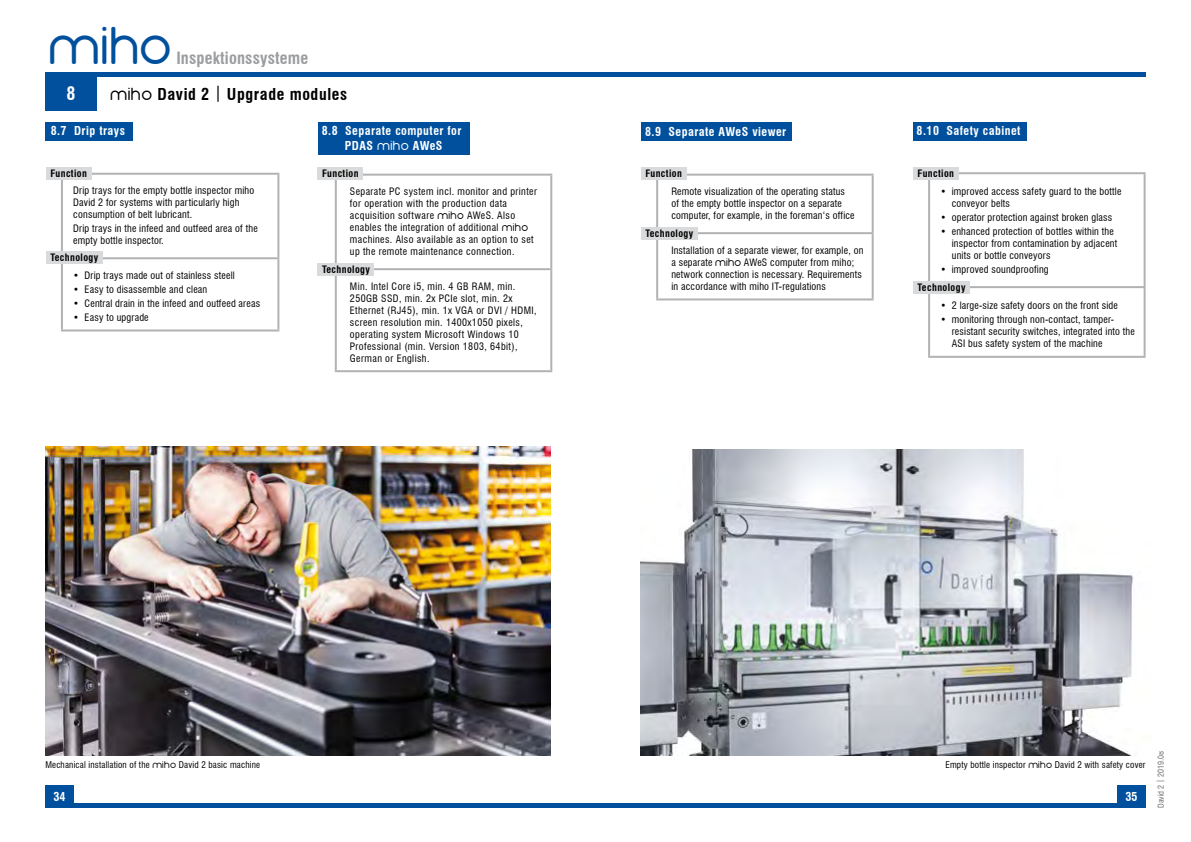
<style>
.page{position:relative;width:1191px;height:842px;background:#fff}
.page>*{position:absolute;margin:0;border:0;box-sizing:border-box;transform-origin:0 0}
.t1{font:50px "miho";color:#00509d}
.t2{font:48.4px "miho";color:#00509d}
.t3{font:700 condensed 18px "Swiss 721 BT";color:#fff}
.t4{font:700 condensed 16.5px "Swiss 721 BT";letter-spacing:.01em;color:#9c9d9f}
.t5{font:700 condensed 16px "Swiss 721 BT";letter-spacing:.04em;color:#000}
.t6{font:700 condensed 12px/14.8px "Swiss 721 BT";letter-spacing:.04em;color:#fff;text-align:center}
.t7{font:condensed 10px/12px "Swiss 721 BT";letter-spacing:.02em;color:#000}
.t8{font:condensed 10px/12px "Swiss 721 BT";letter-spacing:.04em;color:#000}
.t9{font:700 condensed 10px "Swiss 721 BT";letter-spacing:.04em;color:#000}
.t10{font:condensed 9px "Swiss 721 BT";letter-spacing:.02em;color:#000}
.t11{font:condensed 8px "Swiss 721 BT";color:#6f7072}
.s1{font-family:"miho";font-weight:400;font-stretch:normal}
.s2{font-weight:400}
.s3{font-family:"miho";font-stretch:normal}
</style>
<div class="page">
<hr style="left:45px;top:804px;width:1100px;height:4px;background:#00509d">
<div style="left:45px;top:72px;width:1100px;height:5px;background:#00509d"></div>
<div style="left:1117px;top:785px;width:28px;height:23px;background:#00509d"></div>
<div style="left:45px;top:785px;width:29px;height:23px;background:#00509d"></div>
<img style="left:45px;top:446px;width:505px;height:309px">
<div style="left:45px;top:76px;width:51px;height:34px;background:#00509d"></div>
<img style="left:641px;top:450px;width:492px;height:305px">
<div style="left:45px;top:122px;width:88px;height:18px;background:#00509d"></div>
<div style="left:317px;top:122px;width:152px;height:33px;background:#00509d"></div>
<hr style="left:335px;top:174px;width:217px;height:2px;background:#b1b2b4">
<hr style="left:335px;top:176px;width:2px;height:92px;background:#b1b2b4">
<hr style="left:550px;top:176px;width:2px;height:92px;background:#b1b2b4">
<hr style="left:335px;top:268px;width:217px;height:2px;background:#b1b2b4">
<hr style="left:335px;top:270px;width:2px;height:100px;background:#b1b2b4">
<hr style="left:550px;top:270px;width:2px;height:100px;background:#b1b2b4">
<hr style="left:335px;top:370px;width:217px;height:2px;background:#b1b2b4">
<div style="left:317px;top:263px;width:57px;height:13px;background:#d9dadb"></div>
<div style="left:317px;top:167px;width:46px;height:13px;background:#d9dadb"></div>
<hr style="left:656px;top:174px;width:217px;height:2px;background:#b1b2b4">
<hr style="left:656px;top:176px;width:2px;height:56px;background:#b1b2b4">
<hr style="left:871px;top:176px;width:2px;height:56px;background:#b1b2b4">
<hr style="left:656px;top:232px;width:217px;height:2px;background:#b1b2b4">
<hr style="left:656px;top:234px;width:2px;height:64px;background:#b1b2b4">
<hr style="left:871px;top:234px;width:2px;height:64px;background:#b1b2b4">
<hr style="left:656px;top:298px;width:217px;height:2px;background:#b1b2b4">
<div style="left:913px;top:122px;width:113px;height:18px;background:#00509d"></div>
<div style="left:641px;top:123px;width:150px;height:18px;background:#00509d"></div>
<hr style="left:928px;top:172px;width:217px;height:2px;background:#b1b2b4">
<hr style="left:928px;top:174px;width:2px;height:112px;background:#b1b2b4">
<hr style="left:1143px;top:174px;width:2px;height:112px;background:#b1b2b4">
<hr style="left:928px;top:286px;width:217px;height:2px;background:#b1b2b4">
<hr style="left:928px;top:288px;width:2px;height:68px;background:#b1b2b4">
<hr style="left:1143px;top:288px;width:2px;height:68px;background:#b1b2b4">
<hr style="left:928px;top:356px;width:217px;height:2px;background:#b1b2b4">
<div style="left:913px;top:281px;width:56px;height:12px;background:#d9dadb"></div>
<div style="left:641px;top:227px;width:56px;height:13px;background:#d9dadb"></div>
<div style="left:913px;top:167px;width:45px;height:13px;background:#d9dadb"></div>
<div style="left:641px;top:167px;width:45px;height:13px;background:#d9dadb"></div>
<hr style="left:61px;top:173px;width:218px;height:2px;background:#b1b2b4">
<hr style="left:61px;top:175px;width:2px;height:82px;background:#b1b2b4">
<hr style="left:277px;top:175px;width:2px;height:82px;background:#b1b2b4">
<hr style="left:61px;top:257px;width:218px;height:2px;background:#b1b2b4">
<hr style="left:61px;top:259px;width:2px;height:70px;background:#b1b2b4">
<hr style="left:277px;top:259px;width:2px;height:70px;background:#b1b2b4">
<hr style="left:61px;top:329px;width:218px;height:2px;background:#b1b2b4">
<div style="left:46px;top:251px;width:57px;height:13px;background:#d9dadb"></div>
<div style="left:46px;top:167px;width:45px;height:13px;background:#d9dadb"></div>
<h1 class="t1" style="left:52px;top:18px;width:127px">miho</h1>
<h2 class="t2" style="left:48px;top:19px;width:125px">miho</h2>
<h3 class="t4" style="left:176px;top:48px;width:133px">Inspektionssysteme</h3>
<h3 class="t5" style="left:110px;top:85px;width:239px"><span class="s1">miho</span> David 2 <span class="s2">|</span> Upgrade modules</h3>
<h3 class="t3" style="left:66px;top:82px;width:10px">8</h3>
<p class="t6" style="left:51px;top:123px;width:76px">8.7 Drip trays</p>
<p class="t6" style="left:322px;top:123px;width:141px">8.8 Separate computer for<br>PDAS <span class="s1">miho</span> AWeS</p>
<p class="t8" style="left:350px;top:185px;width:188px">Separate PC system incl. monitor and printer for operation with the production data acquisition software <span class="s3">miho</span> AWeS. Also enables the integration of additional <span class="s3">miho </span>machines. Also available as an option to set up the remote maintenance connection.</p>
<p class="t8" style="left:350px;top:280px;width:188px">Min. Intel Core i5, min. 4 GB RAM, min.<br>250GB SSD, min. 2x PCIe slot, min. 2x Ethernet (RJ45), min. 1x VGA or DVI / HDMI, screen resolution min. 1400x1050 pixels, operating system Microsoft Windows 10<br>Professional (min. Version 1803, 64bit), German or English.</p>
<p class="t9" style="left:50px;top:167px;width:38px">Function</p>
<p class="t9" style="left:322px;top:167px;width:38px">Function</p>
<p class="t7" style="left:73px;top:184px;width:183px">Drip trays for the empty bottle inspector miho<br>David 2 for systems with particularly high consumption of belt lubricant.</p>
<p class="t7" style="left:73px;top:222px;width:186px">Drip trays in the infeed and outfeed area of the empty bottle inspector.</p>
<p class="t7" style="left:73px;top:269px;width:163px">• Drip trays made out of stainless steell</p>
<p class="t7" style="left:73px;top:283px;width:136px">• Easy to disassemble and clean</p>
<p class="t7" style="left:73px;top:297px;width:188px">• Central drain in the infeed and outfeed areas</p>
<p class="t7" style="left:73px;top:311px;width:77px">• Easy to upgrade</p>
<p class="t9" style="left:50px;top:251px;width:49px">Technology</p>
<p class="t9" style="left:322px;top:263px;width:49px">Technology</p>
<p class="t6" style="left:645px;top:124px;width:143px">8.9 Separate AWeS viewer</p>
<p class="t6" style="left:916px;top:123px;width:105px">8.10 Safety cabinet</p>
<p class="t9" style="left:645px;top:167px;width:38px">Function</p>
<p class="t9" style="left:917px;top:167px;width:38px">Function</p>
<p class="t7" style="left:671px;top:185px;width:185px">Remote visualization of the operating status of the empty bottle inspector on a separate computer, for example, in the foreman‘s office</p>
<p class="t7" style="left:671px;top:244px;width:194px">Installation of a separate viewer, for example, on a separate <span class="s3">miho</span> AWeS computer from miho; network connection is necessary. Requirements in accordance with miho IT-regulations</p>
<p class="t9" style="left:645px;top:227px;width:49px">Technology</p>
<p class="t7" style="left:951px;top:185px;width:171px;text-indent:-11px">• improved access safety guard to the bottle conveyor belts</p>
<p class="t7" style="left:940px;top:211px;width:173px">• operator protection against broken glass</p>
<p class="t7" style="left:951px;top:225px;width:167px;text-indent:-11px">• enhanced protection of bottles within the inspector from contamination by adjacent units or bottle conveyors</p>
<p class="t7" style="left:940px;top:263px;width:110px">• improved soundproofing</p>
<p class="t7" style="left:940px;top:299px;width:179px">• 2 large-size safety doors on the front side</p>
<p class="t7" style="left:951px;top:313px;width:185px;text-indent:-11px">• monitoring through non-contact, tamper&shy;resistant security switches, integrated into the<br>ASI bus safety system of the machine</p>
<p class="t9" style="left:917px;top:281px;width:49px">Technology</p>
<p class="t10" style="left:45px;top:760px;width:216px">Mechanical installation of the <span class="s3">miho</span> David 2 basic machine</p>
<p class="t10" style="left:945px;top:760px;width:201px">Empty bottle inspector <span class="s3">miho</span> David 2 with safety cover</p>
<p class="t6" style="left:54px;top:789px;width:14px">34</p>
<p class="t6" style="left:1125px;top:789px;width:13px">35</p>
<p class="t11" style="left:1156px;top:808px;width:58px;rotate:-90deg">David 2 | 2019.08</p>
</div>
